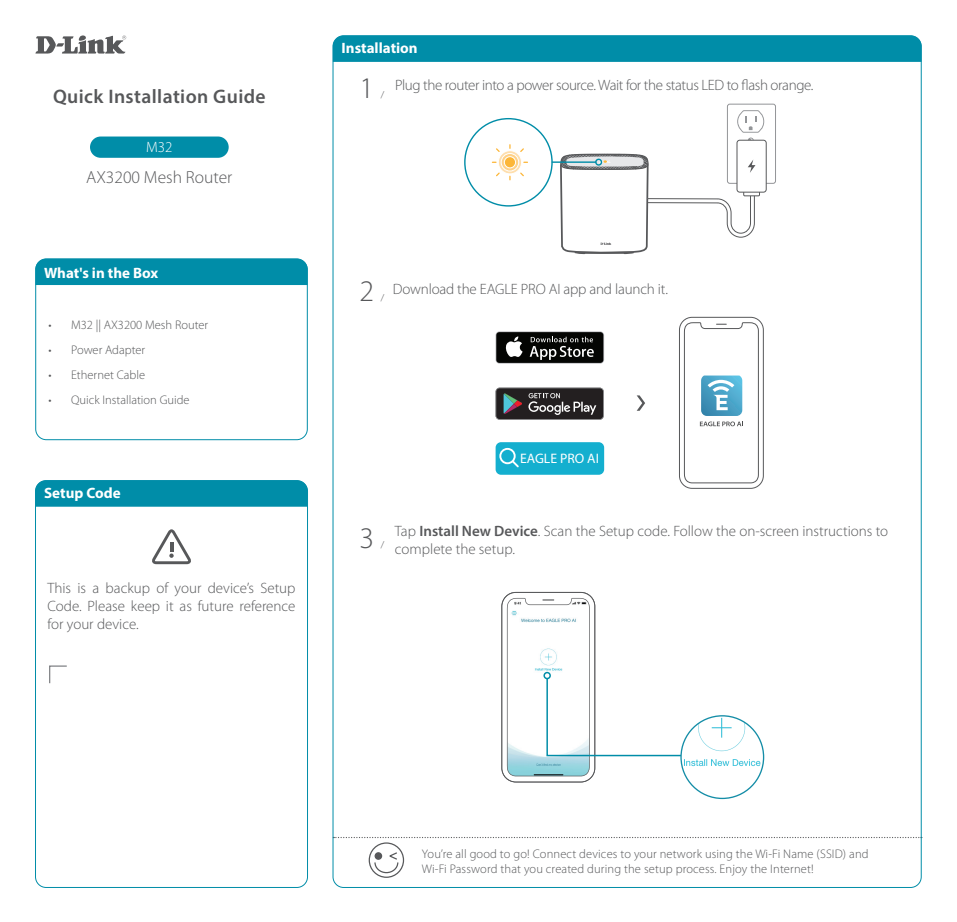
<style>
.page{position:relative;width:957px;height:922px;background:#fff}
.page>*{position:absolute;margin:0;border:0;box-sizing:border-box;transform-origin:0 0}
.t1{font:300 30px "Myriad Pro";color:#57585a}
.t2{font:600 19.62px "Myriad Pro";letter-spacing:.02em;color:#57585a}
.t3{font:300 17.5px "Myriad Pro";color:#57585a}
.t4{font:300 15px/18px "Myriad Pro";letter-spacing:-.005em;color:#57585a}
.t5{font:300 15px "Myriad Pro";letter-spacing:-.025em;color:#57585a}
.t6{font:700 15px "Myriad Pro";color:#fff}
.t7{font:300 15px "Myriad Pro";color:#fff}
.t8{font:13.75px "Myriad Pro";color:#fff}
.t9{font:300 12.5px/15px "Myriad Pro";letter-spacing:.01em;color:#57585a}
.t10{font:300 10px "Myriad Pro";color:#57585a}
.s1{font-size:30px}
.s2{font-weight:600}
</style>
<div class="page">
<svg style="left:35px;top:35px;width:91px;height:19px"></svg>
<div style="left:90px;top:136px;width:139px;height:22px;background:#008da8;border-radius:11px"></div>
<div style="left:727px;top:104px;width:49px;height:80px;border:1px solid #939598;border-radius:2px"></div>
<div style="left:737px;top:140px;width:29px;height:52px;border:1px solid #57585a;border-radius:3px"></div>
<svg style="left:369px;top:842px;width:34px;height:35px"></svg>
<div style="left:369px;top:842px;width:35px;height:35px;border:1px solid #57585a;border-radius:50%"></div>
<svg style="left:374px;top:850px;width:25px;height:23px"></svg>
<svg style="left:152px;top:529px;width:39px;height:35px"></svg>
<div style="left:35px;top:480px;width:273px;height:26px;background:#008da8"></div>
<div style="left:333px;top:36px;width:588px;height:26px;background:#008da8"></div>
<div style="left:35px;top:258px;width:273px;height:182px;border:1px solid #008da8;border-radius:11px"></div>
<div style="left:35px;top:259px;width:273px;height:26px;background:#008da8"></div>
<svg style="left:49px;top:665px;width:18px;height:19px"></svg>
<svg style="left:501px;top:592px;width:188px;height:190px"></svg>
<div style="left:543px;top:671px;width:8px;height:8px;border:1px solid #008da8;border-radius:50%"></div>
<img style="left:681px;top:715px;width:82px;height:83px;border-radius:41px">
<svg style="left:492px;top:110px;width:272px;height:379px"></svg>
<h2 class="t2" style="left:53px;top:84px;width:214px">Quick Installation Guide</h2>
<p class="t7" style="left:146px;top:138px;width:28px">M32</p>
<h3 class="t3" style="left:86px;top:167px;width:148px">AX3200 Mesh Router</h3>
<p class="t6" style="left:44px;top:263px;width:116px">What's in the Box</p>
<p class="t9" style="left:49px;top:317px;width:161px">• M32 || AX3200 Mesh Router</p>
<p class="t9" style="left:49px;top:342px;width:98px">• Power Adapter</p>
<p class="t9" style="left:49px;top:367px;width:98px">• Ethernet Cable</p>
<p class="t9" style="left:49px;top:392px;width:142px">• Quick Installation Guide</p>
<p class="t6" style="left:44px;top:483px;width:78px">Setup Code</p>
<p class="t4" style="left:47px;top:579px;width:250px;text-align:justify">This is a backup of your device’s Setup Code. Please keep it as future reference for your device.</p>
<p class="t6" style="left:341px;top:38px;width:78px">Installation</p>
<h1 class="t1" style="left:360px;top:72px;width:16px">1</h1>
<p class="t10" style="left:381px;top:89px;width:5px">/</p>
<p class="t5" style="left:395px;top:76px;width:420px">Plug the router into a power source. Wait for the status LED to flash orange.</p>
<p class="t4" style="left:359px;top:280px;width:310px"><span class="s1">2</span> Download the EAGLE PRO AI app and launch it.</p>
<p class="t10" style="left:381px;top:292px;width:5px">/</p>
<p class="t8" style="left:520px;top:450px;width:80px">EAGLE PRO AI</p>
<p class="t4" style="left:359px;top:522px;width:530px;text-indent:35px">Tap <span class="s2">Install New Device</span>. Scan the Setup code. Follow the on-screen instructions to<br><sup>3</sup> complete the setup.</p>
<p class="t10" style="left:381px;top:538px;width:5px">/</p>
<p class="t9" style="left:422px;top:845px;width:448px">You’re all good to go! Connect devices to your network using the Wi-Fi Name (SSID) and<br>Wi-Fi Password that you created during the setup process. Enjoy the Internet!</p>
</div>
